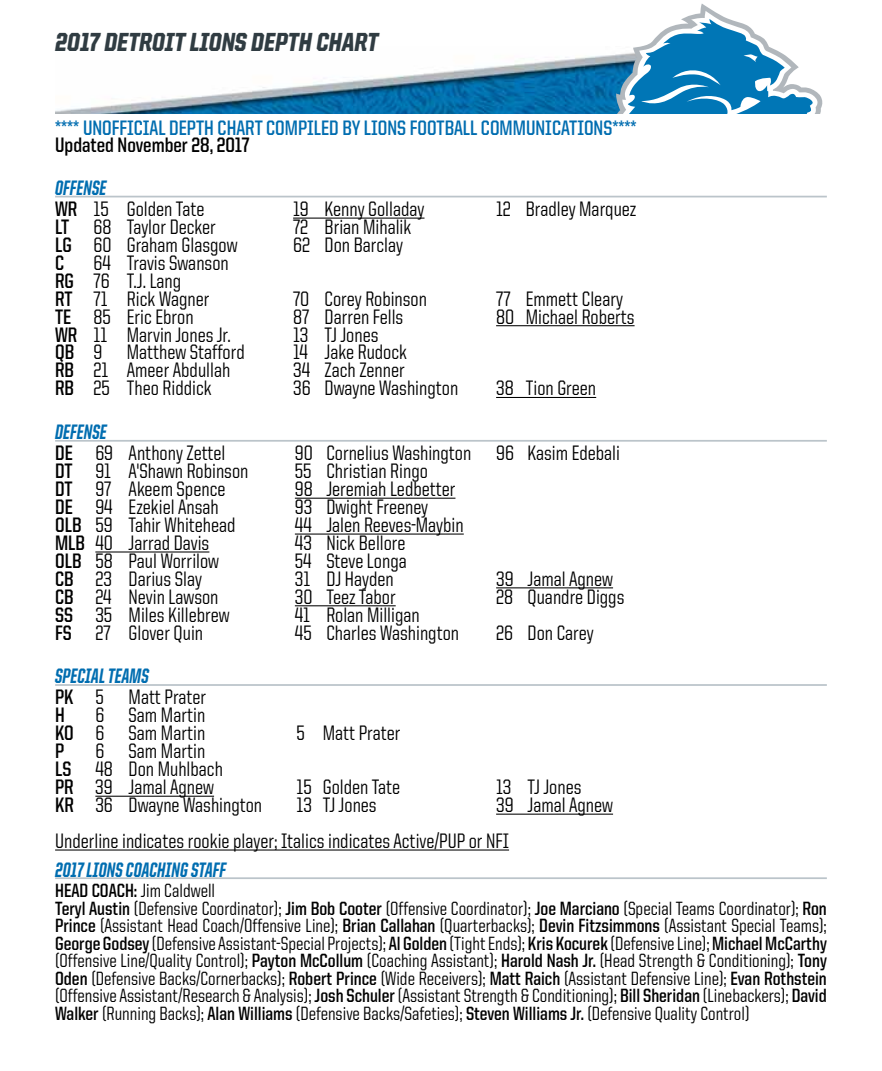
<style>
.page{position:relative;width:882px;height:1071px;background:#fff}
.page>*{position:absolute;margin:0;border:0;box-sizing:border-box;transform-origin:0 0}
.t1{font:900 26.25px "United Italic Semi Cond";color:#303c42;scale:.9 1}
.t2{font:500 21px/17.8px "United Sans Semi Cond";color:#000;scale:.9 1}
.t3{font:700 21px "United Sans Semi Cond";color:#006db0;scale:.9 1}
.t4{font:800 21px "United Italic Cond";color:#006db0;scale:.9 1}
.t5{font:700 21px "United Sans Semi Cond";color:#000;scale:.9 1}
.t6{font:500 19.25px/17.5px "United Sans Semi Cond";color:#000;scale:.9 1}
.s1{font-weight:700}
</style>
<div class="page">
<hr style="left:55px;top:196px;width:772px;height:1px;background:#bbc4ca">
<hr style="left:293px;top:218px;width:132px;height:1px;background:#000">
<hr style="left:496px;top:325px;width:139px;height:1px;background:#000">
<hr style="left:496px;top:397px;width:100px;height:1px;background:#000">
<hr style="left:55px;top:440px;width:772px;height:2px;background:#bbc4ca">
<hr style="left:295px;top:498px;width:160px;height:1px;background:#000">
<hr style="left:295px;top:534px;width:169px;height:1px;background:#000">
<hr style="left:95px;top:551px;width:114px;height:2px;background:#000">
<hr style="left:496px;top:587px;width:117px;height:1px;background:#000">
<hr style="left:295px;top:605px;width:101px;height:1px;background:#000">
<hr style="left:55px;top:684px;width:772px;height:2px;background:#bbc4ca">
<hr style="left:95px;top:796px;width:119px;height:1px;background:#000">
<hr style="left:496px;top:814px;width:117px;height:1px;background:#000">
<hr style="left:55px;top:850px;width:454px;height:1px;background:#000">
<hr style="left:55px;top:877px;width:772px;height:2px;background:#bbc4ca">
<img style="left:55px;top:59px;width:509px;height:55px">
<svg style="left:564px;top:4px;width:258px;height:110px"></svg>
<p class="t1" style="left:55px;top:28px;width:361px">2017 DETROIT LIONS DEPTH CHART</p>
<p class="t3" style="left:55px;top:116px;width:648px">**** UNOFFICIAL DEPTH CHART COMPILED BY LIONS FOOTBALL COMMUNICATIONS****</p>
<p class="t5" style="left:55px;top:134px;width:218px">Updated November 28, 2017</p>
<p class="t4" style="left:55px;top:177px;width:59px">OFFENSE</p>
<p class="t2" style="left:55px;top:200px;width:167px"><span class="s1">WR</span> 15 Golden Tate</p>
<p class="t2" style="left:293px;top:200px;width:147px">19 Kenny Golladay</p>
<p class="t2" style="left:496px;top:200px;width:157px">12 Bradley Marquez</p>
<p class="t2" style="left:55px;top:218px;width:180px"><span class="s1">LT</span> 68 Taylor Decker</p>
<p class="t2" style="left:293px;top:218px;width:133px">72 Brian Mihalik</p>
<p class="t2" style="left:55px;top:236px;width:204px"><span class="s1">LG</span> 60 Graham Glasgow</p>
<p class="t2" style="left:293px;top:236px;width:124px">62 Don Barclay</p>
<p class="t5" style="left:55px;top:252px;width:12px">C</p>
<p class="t2" style="left:55px;top:254px;width:194px;text-indent:39px">64 Travis Swanson<br><span class="s1">RG</span> 76 T.J. Lang<br><span class="s1">RT</span> 71 Rick Wagner</p>
<p class="t2" style="left:293px;top:289px;width:150px">70 Corey Robinson</p>
<p class="t2" style="left:496px;top:289px;width:143px">77 Emmett Cleary</p>
<p class="t2" style="left:55px;top:307px;width:155px"><span class="s1">TE</span> 85 Eric Ebron</p>
<p class="t2" style="left:293px;top:307px;width:124px">87 Darren Fells</p>
<p class="t2" style="left:496px;top:307px;width:155px">80 Michael Roberts</p>
<p class="t2" style="left:55px;top:325px;width:197px"><span class="s1">WR</span> 11 Marvin Jones Jr.</p>
<p class="t2" style="left:293px;top:325px;width:96px">13 TJ Jones</p>
<p class="t2" style="left:55px;top:343px;width:212px"><span class="s1">QB</span> 9 Matthew Stafford</p>
<p class="t2" style="left:293px;top:343px;width:128px">14 Jake Rudock</p>
<p class="t2" style="left:55px;top:361px;width:196px"><span class="s1">RB</span> 21 Ameer Abdullah</p>
<p class="t2" style="left:293px;top:361px;width:126px">34 Zach Zenner</p>
<p class="t2" style="left:55px;top:379px;width:176px"><span class="s1">RB</span> 25 Theo Riddick</p>
<p class="t2" style="left:293px;top:379px;width:185px">36 Dwayne Washington</p>
<p class="t2" style="left:496px;top:379px;width:113px">38 Tion Green</p>
<p class="t4" style="left:55px;top:421px;width:59px">DEFENSE</p>
<p class="t2" style="left:55px;top:444px;width:191px"><span class="s1">DE</span> 69 Anthony Zettel</p>
<p class="t2" style="left:295px;top:444px;width:363px">90 Cornelius Washington 96 Kasim Edebali</p>
<p class="t2" style="left:55px;top:462px;width:216px"><span class="s1">DT</span> 91 A'Shawn Robinson</p>
<p class="t2" style="left:295px;top:462px;width:149px">55 Christian Ringo</p>
<p class="t2" style="left:55px;top:480px;width:191px"><span class="s1">DT</span> 97 Akeem Spence</p>
<p class="t2" style="left:295px;top:480px;width:180px">98 Jeremiah Ledbetter</p>
<p class="t2" style="left:55px;top:498px;width:183px"><span class="s1">DE</span> 94 Ezekiel Ansah</p>
<p class="t2" style="left:295px;top:498px;width:150px">93 Dwight Freeney</p>
<p class="t2" style="left:55px;top:516px;width:202px"><span class="s1">OLB</span> 59 Tahir Whitehead</p>
<p class="t2" style="left:295px;top:516px;width:189px">44 Jalen Reeves-Maybin</p>
<p class="t2" style="left:55px;top:534px;width:173px"><span class="s1">MLB</span> 40 Jarrad Davis</p>
<p class="t2" style="left:295px;top:534px;width:125px">43 Nick Bellore</p>
<p class="t2" style="left:55px;top:552px;width:184px"><span class="s1">OLB</span> 58 Paul Worrilow</p>
<p class="t2" style="left:295px;top:552px;width:126px">54 Steve Longa</p>
<p class="t2" style="left:55px;top:570px;width:165px"><span class="s1">CB</span> 23 Darius Slay</p>
<p class="t2" style="left:295px;top:570px;width:111px">31 DJ Hayden</p>
<p class="t2" style="left:496px;top:570px;width:131px">39 Jamal Agnew</p>
<p class="t2" style="left:55px;top:587px;width:183px"><span class="s1">CB</span> 24 Nevin Lawson</p>
<p class="t2" style="left:295px;top:587px;width:114px">30 Teez Tabor</p>
<p class="t2" style="left:496px;top:587px;width:144px">28 Quandre Diggs</p>
<p class="t2" style="left:55px;top:605px;width:195px"><span class="s1">SS</span> 35 Miles Killebrew</p>
<p class="t2" style="left:295px;top:605px;width:140px">41 Rolan Milligan</p>
<p class="t2" style="left:55px;top:623px;width:166px"><span class="s1">FS</span> 27 Glover Quin</p>
<p class="t2" style="left:295px;top:623px;width:184px">45 Charles Washington</p>
<p class="t2" style="left:496px;top:623px;width:110px">26 Don Carey</p>
<p class="t4" style="left:55px;top:665px;width:106px">SPECIAL TEAMS</p>
<p class="t2" style="left:55px;top:688px;width:170px"><span class="s1">PK</span> 5 Matt Prater<br><span class="s1">H</span></p>
<p class="t2" style="left:55px;top:706px;width:168px;text-align:right">6 Sam Martin<br><span class="s1">KO</span> 6 Sam Martin</p>
<p class="t2" style="left:297px;top:724px;width:117px">5 Matt Prater</p>
<p class="t2" style="left:55px;top:742px;width:188px;text-indent:40px">6 Sam Martin<br><span class="s1">LS</span> 48 Don Muhlbach<br><span class="s1">PR</span> 39 Jamal Agnew</p>
<p class="t5" style="left:55px;top:740px;width:12px">P</p>
<p class="t2" style="left:297px;top:778px;width:117px">15 Golden Tate</p>
<p class="t2" style="left:496px;top:778px;width:96px">13 TJ Jones</p>
<p class="t2" style="left:55px;top:787px;width:621px;line-height:35.9px;text-indent:441px">39 Jamal Agnew<br>Underline indicates rookie player; Italics indicates Active/PUP or NFI</p>
<p class="t4" style="left:55px;top:858px;width:191px">2017 LIONS COACHING STAFF</p>
<p class="t6" style="left:55px;top:882px;width:859px"><span class="s1">HEAD COACH:</span> Jim Caldwell<br><span class="s1">Teryl Austin</span> (Defensive Coordinator); <span class="s1">Jim Bob Cooter</span> (Offensive Coordinator); <span class="s1">Joe Marciano</span> (Special Teams Coordinator); <span class="s1">Ron Prince</span> (Assistant Head Coach/Offensive Line); <span class="s1">Brian Callahan</span> (Quarterbacks); <span class="s1">Devin Fitzsimmons</span> (Assistant Special Teams); <span class="s1">George Godsey</span> (Defensive Assistant-Special Projects); <span class="s1">Al Golden</span> (Tight Ends); <span class="s1">Kris Kocurek</span> (Defensive Line); <span class="s1">Michael McCarthy </span>(Offensive Line/Quality Control); <span class="s1">Payton McCollum</span> (Coaching Assistant); <span class="s1">Harold Nash Jr.</span> (Head Strength &amp; Conditioning); <span class="s1">Tony Oden</span> (Defensive Backs/Cornerbacks); <span class="s1">Robert Prince</span> (Wide Receivers); <span class="s1">Matt Raich</span> (Assistant Defensive Line); <span class="s1">Evan Rothstein </span>(Offensive Assistant/Research &amp; Analysis); <span class="s1">Josh Schuler</span> (Assistant Strength &amp; Conditioning); <span class="s1">Bill Sheridan</span> (Linebackers); <span class="s1">David Walker</span> (Running Backs); <span class="s1">Alan Williams</span> (Defensive Backs/Safeties); <span class="s1">Steven Williams Jr.</span> (Defensive Quality Control)</p>
<p class="t2" style="left:55px;top:796px;width:232px"><span class="s1">KR</span> 36 Dwayne Washington</p>
<p class="t2" style="left:297px;top:796px;width:91px">13 TJ Jones</p>
</div>
